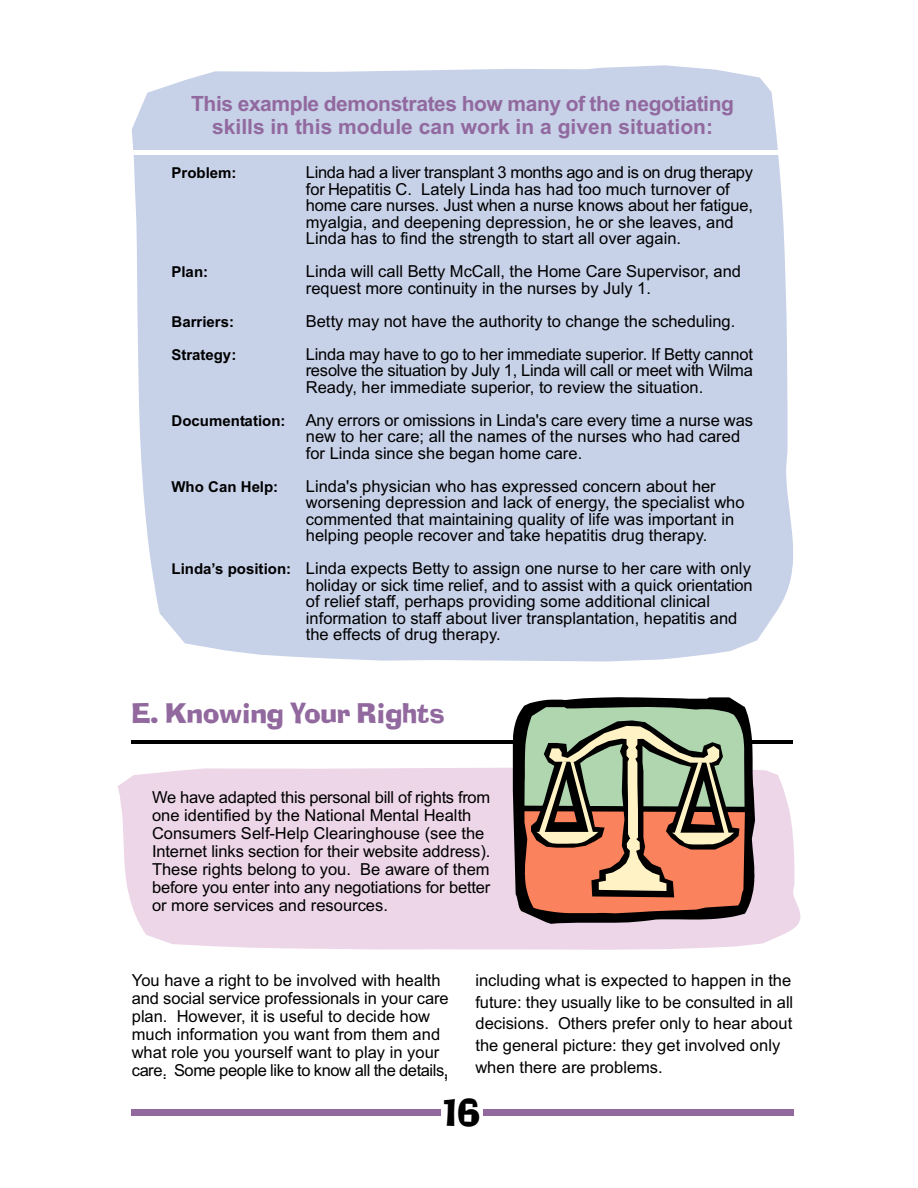
<style>
.page{position:relative;width:918px;height:1188px;background:#fff}
.page>*{position:absolute;margin:0;border:0;box-sizing:border-box;transform-origin:0 0}
.t1{font:36px "Adelaide";color:#000}
.t2{font:27px "Adelaide";color:#91699e}
.t3{font:700 21px/22.5px "Arial";letter-spacing:-.015em;color:#91699e;text-align:center}
.t4{font:16.5px/16.5px "Arial";color:#000}
.t5{font:700 15px "Arial";color:#000}
.s1{font-weight:700;font-size:15px}
</style>
<div class="page">
<svg style="left:118px;top:767px;width:682px;height:183px;background:#eed8e9"></svg>
<div style="left:132px;top:65px;width:661px;height:597px;background:#c7d1e8"></div>
<hr style="left:132px;top:150px;width:661px;height:4px;background:#fff">
<hr style="left:132px;top:740px;width:661px;height:3px;background:#000">
<svg style="left:513px;top:697px;width:242px;height:227px;background:#413d40"></svg>
<svg style="left:524px;top:707px;width:221px;height:206px;background:#a68a6c"></svg>
<div style="left:483px;top:1109px;width:310px;height:6px;background:#91699e"></div>
<div style="left:132px;top:1109px;width:309px;height:6px;background:#91699e"></div>
<p class="t3" style="left:191px;top:94px;width:544px">This example demonstrates how many of the negotiating skills in this module can work in a given situation:</p>
<p class="t5" style="left:172px;top:167px;width:67px">Problem:</p>
<p class="t4" style="left:306px;top:166px;width:449px">Linda had a liver transplant 3 months ago and is on drug therapy for Hepatitis C. Lately Linda has had too much turnover of home care nurses. Just when a nurse knows about her fatigue, myalgia, and deepening depression, he or she leaves, and Linda has to find the strength to start all over again.</p>
<p class="t5" style="left:172px;top:266px;width:38px">Plan:</p>
<p class="t4" style="left:306px;top:265px;width:437px">Linda will call Betty McCall, the Home Care Supervisor, and request more continuity in the nurses by July 1.</p>
<p class="t5" style="left:172px;top:316px;width:64px">Barriers:</p>
<p class="t4" style="left:306px;top:314px;width:431px">Betty may not have the authority to change the scheduling.</p>
<p class="t5" style="left:172px;top:349px;width:66px">Strategy:</p>
<p class="t4" style="left:306px;top:347px;width:449px;text-align:justify">Linda may have to go to her immediate superior. If Betty cannot resolve the situation by July 1, Linda will call or meet with Wilma Ready, her immediate superior, to review the situation.</p>
<p class="t4" style="left:306px;top:413px;width:449px;text-indent:-134px"><span class="s1">Documentation:</span> Any errors or omissions in Linda's care every time a nurse was new to her care; all the names of the nurses who had cared for Linda since she began home care.</p>
<p class="t5" style="left:172px;top:481px;width:108px">Who Can Help:</p>
<p class="t4" style="left:306px;top:479px;width:440px">Linda's physician who has expressed concern about her worsening depression and lack of energy, the specialist who commented that maintaining quality of life was important in helping people recover and take hepatitis drug therapy.</p>
<p class="t4" style="left:306px;top:562px;width:448px;text-indent:-134px"><span class="s1">Linda’s position:</span> Linda expects Betty to assign one nurse to her care with only holiday or sick time relief, and to assist with a quick orientation of relief staff, perhaps providing some additional clinical information to staff about liver transplantation, hepatitis and the effects of drug therapy.</p>
<h2 class="t2" style="left:132px;top:697px;width:314px">E. Knowing Your Rights</h2>
<p class="t4" style="left:152px;top:789px;width:340px;line-height:18px">We have adapted this personal bill of rights from one identified by the National Mental Health Consumers Self-Help Clearinghouse (see the Internet links section for their website address).<br>These rights belong to you. Be aware of them before you enter into any negotiations for better or more services and resources.</p>
<p class="t4" style="left:132px;top:972px;width:318px;line-height:18.1px">You have a right to be involved with health and social service professionals in your care plan. However, it is useful to decide how much information you want from them and what role you yourself want to play in your care. Some people like to know all the details,</p>
<p class="t4" style="left:476px;top:970px;width:319px;line-height:21.9px">including what is expected to happen in the future: they usually like to be consulted in all decisions. Others prefer only to hear about the general picture: they get involved only when there are problems.</p>
<p class="t4" style="left:162px;top:1066px;width:6px">.</p>
<p class="t4" style="left:444px;top:1066px;width:6px">,</p>
<h1 class="t1" style="left:443px;top:1091px;width:39px">16</h1>
</div>
